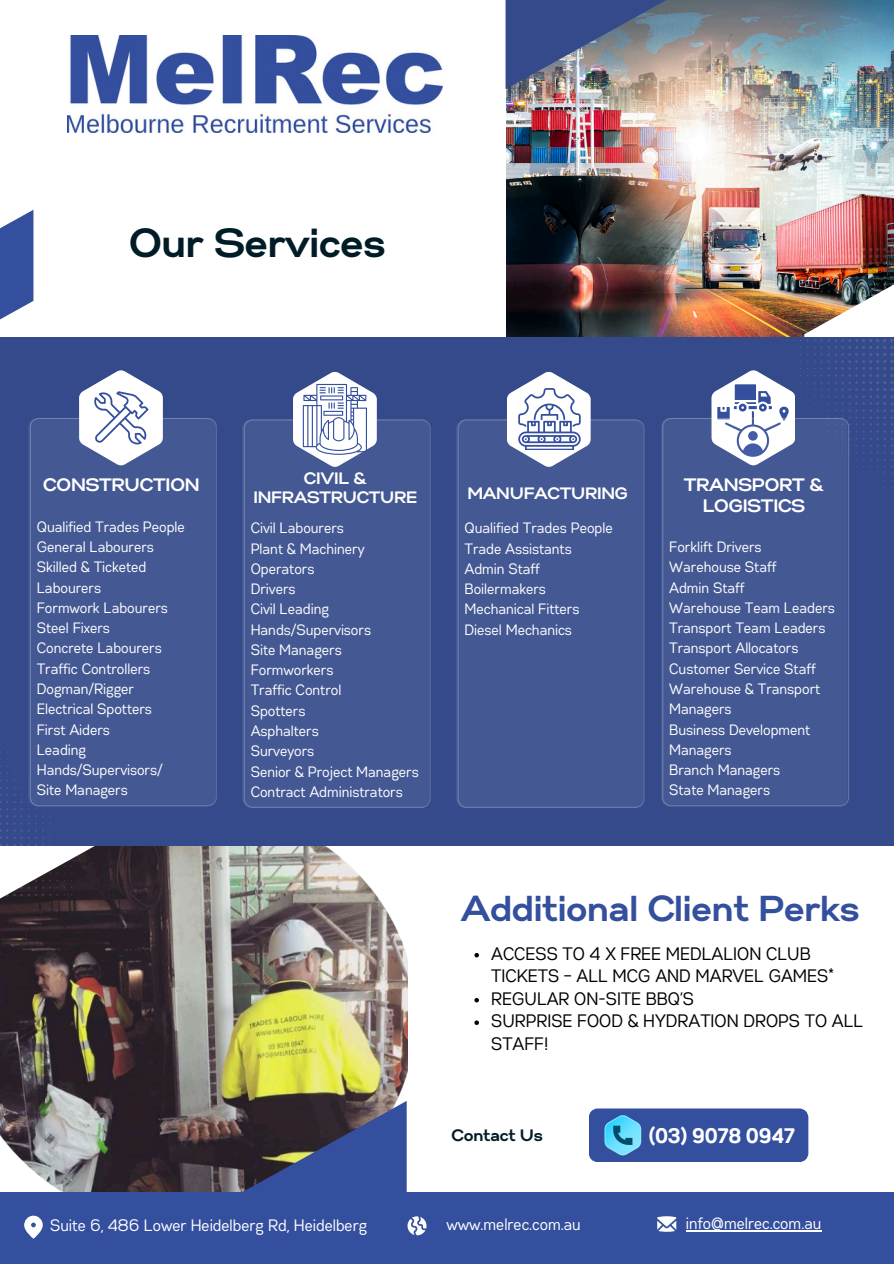
<style>
.page{position:relative;width:894px;height:1264px;background:#fff}
.page>*{position:absolute;margin:0;border:0;box-sizing:border-box;transform-origin:0 0}
.t1{font:700 40.5px "Gabriel Sans";color:#001c27}
.t2{font:700 36px "Gabriel Sans";color:#344f9e}
.t3{font:700 21px "Gabriel Sans Cond";color:#fff}
.t4{font:18px/22.5px "Gabriel Sans Cond";color:#000}
.t5{font:700 18px/21.3px "Gabriel Sans";color:#fff;text-align:center}
.t6{font:16.5px "Gabriel Sans Cond";color:#fff}
.t7{font:700 16.5px/19.2px "Gabriel Sans";color:#fff;text-align:center}
.t8{font:700 16.5px "Gabriel Sans";color:#001c27}
.t9{font:15px/20.2px "Gabriel Sans Cond";color:#fff}
</style>
<div class="page">
<svg style="left:0;top:210px;width:33px;height:110px;fill:#344f9e"></svg>
<img style="left:506px;top:0;width:387px;height:337px">
<img style="left:0;top:845px;width:407px;height:346px">
<img style="left:505px;top:0;width:226px;height:89px">
<svg style="left:0;top:845px;width:106px;height:85px;background:#3d3339"></svg>
<img style="left:804px;top:143px;width:89px;height:104px">
<div style="left:0;top:1191px;width:893px;height:72px;background:#344f9e"></div>
<svg style="left:657px;top:1216px;width:19px;height:15px"></svg>
<svg style="left:242px;top:1101px;width:184px;height:135px"></svg>
<svg style="left:24px;top:1215px;width:19px;height:23px"></svg>
<div style="left:0;top:337px;width:893px;height:508px;background:#354a8a"></div>
<img style="left:711px;top:247px;width:182px;height:220px">
<svg style="left:662px;top:418px;width:186px;height:388px"></svg>
<svg style="left:589px;top:1108px;width:219px;height:54px;background:#3a5da6"></svg>
<img style="left:67px;top:36px;width:375px;height:96px">
<svg style="left:0;top:766px;width:58px;height:130px"></svg>
<div style="left:30px;top:418px;width:187px;height:388px;background:#445893"></div>
<svg style="left:79px;top:370px;width:84px;height:95px"></svg>
<hr style="left:686px;top:1230px;width:115px;height:1px;background:#fff">
<svg style="left:801px;top:1230px;width:20px;height:1px"></svg>
<svg style="left:474px;top:953px;width:5px;height:4px"></svg>
<svg style="left:474px;top:998px;width:5px;height:4px"></svg>
<svg style="left:474px;top:1020px;width:5px;height:4px"></svg>
<div style="left:244px;top:419px;width:186px;height:388px;background:#445893"></div>
<svg style="left:293px;top:372px;width:83px;height:95px"></svg>
<div style="left:457px;top:419px;width:187px;height:388px;background:#445893"></div>
<svg style="left:507px;top:372px;width:83px;height:95px"></svg>
<p class="t1" style="left:130px;top:225px;width:258px">Our Services</p>
<p class="t5" style="left:44px;top:475px;width:158px">CONSTRUCTION</p>
<p class="t9" style="left:37px;top:517px;width:150px">Qualified Trades People</p>
<p class="t9" style="left:37px;top:537px;width:118px">General Labourers</p>
<p class="t9" style="left:37px;top:558px;width:111px">Skilled &amp; Ticketed<br>Labourers</p>
<h4 class="t9" style="left:37px;top:598px;width:132px">Formwork Labourers</h4>
<p class="t9" style="left:37px;top:618px;width:74px">Steel Fixers</p>
<p class="t9" style="left:37px;top:639px;width:126px">Concrete Labourers</p>
<p class="t9" style="left:37px;top:659px;width:115px">Traffic Controllers</p>
<p class="t9" style="left:37px;top:679px;width:99px">Dogman/Rigger</p>
<p class="t9" style="left:37px;top:699px;width:117px">Electrical Spotters</p>
<p class="t9" style="left:37px;top:720px;width:75px">First Aiders</p>
<p class="t9" style="left:37px;top:740px;width:127px">Leading<br>Hands/Supervisors/</p>
<p class="t9" style="left:37px;top:780px;width:92px">Site Managers</p>
<p class="t7" style="left:254px;top:469px;width:165px">CIVIL &amp;<br>INFRASTRUCTURE</p>
<p class="t9" style="left:251px;top:519px;width:95px">Civil Labourers</p>
<p class="t9" style="left:251px;top:539px;width:115px">Plant &amp; Machinery<br>Operators</p>
<h4 class="t9" style="left:251px;top:579px;width:46px">Drivers</h4>
<p class="t9" style="left:251px;top:600px;width:122px">Civil Leading<br>Hands/Supervisors</p>
<p class="t9" style="left:251px;top:640px;width:92px">Site Managers</p>
<p class="t9" style="left:251px;top:660px;width:84px">Formworkers</p>
<p class="t9" style="left:251px;top:681px;width:92px">Traffic Control</p>
<p class="t9" style="left:251px;top:701px;width:56px">Spotters</p>
<p class="t9" style="left:251px;top:721px;width:69px">Asphalters</p>
<p class="t9" style="left:251px;top:741px;width:65px">Surveyors</p>
<p class="t9" style="left:251px;top:762px;width:169px">Senior &amp; Project Managers</p>
<p class="t9" style="left:251px;top:782px;width:153px">Contract Administrators</p>
<p class="t7" style="left:467px;top:484px;width:162px">MANUFACTURING</p>
<p class="t9" style="left:465px;top:519px;width:150px">Qualified Trades People</p>
<p class="t9" style="left:465px;top:539px;width:108px">Trade Assistants</p>
<p class="t9" style="left:465px;top:559px;width:77px">Admin Staff</p>
<h2 class="t9" style="left:465px;top:579px;width:83px">Boilermakers</h2>
<p class="t9" style="left:465px;top:600px;width:116px">Mechanical Fitters</p>
<p class="t9" style="left:465px;top:620px;width:109px">Diesel Mechanics</p>
<h1 class="t5" style="left:684px;top:475px;width:141px">TRANSPORT &amp;<br>LOGISTICS</h1>
<p class="t9" style="left:669px;top:537px;width:94px">Forklift Drivers</p>
<p class="t9" style="left:669px;top:558px;width:109px">Warehouse Staff</p>
<h4 class="t9" style="left:669px;top:578px;width:77px">Admin Staff</h4>
<p class="t9" style="left:669px;top:598px;width:167px">Warehouse Team Leaders</p>
<p class="t9" style="left:669px;top:618px;width:158px">Transport Team Leaders</p>
<p class="t9" style="left:669px;top:639px;width:131px">Transport Allocators</p>
<p class="t9" style="left:669px;top:659px;width:148px">Customer Service Staff</p>
<p class="t9" style="left:669px;top:679px;width:152px">Warehouse &amp; Transport<br>Managers</p>
<p class="t9" style="left:669px;top:720px;width:143px">Business Development<br>Managers</p>
<p class="t9" style="left:669px;top:760px;width:112px">Branch Managers</p>
<p class="t9" style="left:669px;top:780px;width:102px">State Managers</p>
<p class="t2" style="left:461px;top:892px;width:400px">Additional Client Perks</p>
<p class="t4" style="left:491px;top:943px;width:344px">ACCESS TO 4 X FREE MEDLALION CLUB<br>TICKETS – ALL MCG AND MARVEL GAMES*</p>
<h4 class="t4" style="left:491px;top:988px;width:204px">REGULAR ON-SITE BBQ’S</h4>
<p class="t4" style="left:491px;top:1010px;width:373px">SURPRISE FOOD &amp; HYDRATION DROPS TO ALL<br>STAFF!</p>
<p class="t8" style="left:452px;top:1127px;width:93px">Contact Us</p>
<p class="t3" style="left:649px;top:1126px;width:148px">(03) 9078 0947</p>
<p class="t6" style="left:50px;top:1218px;width:318px">Suite 6, 486 Lower Heidelberg Rd, Heidelberg</p>
<p class="t6" style="left:446px;top:1216px;width:136px">www.melrec.com.au</p>
<p class="t6" style="left:686px;top:1216px;width:137px">info@melrec.com.au</p>
</div>
